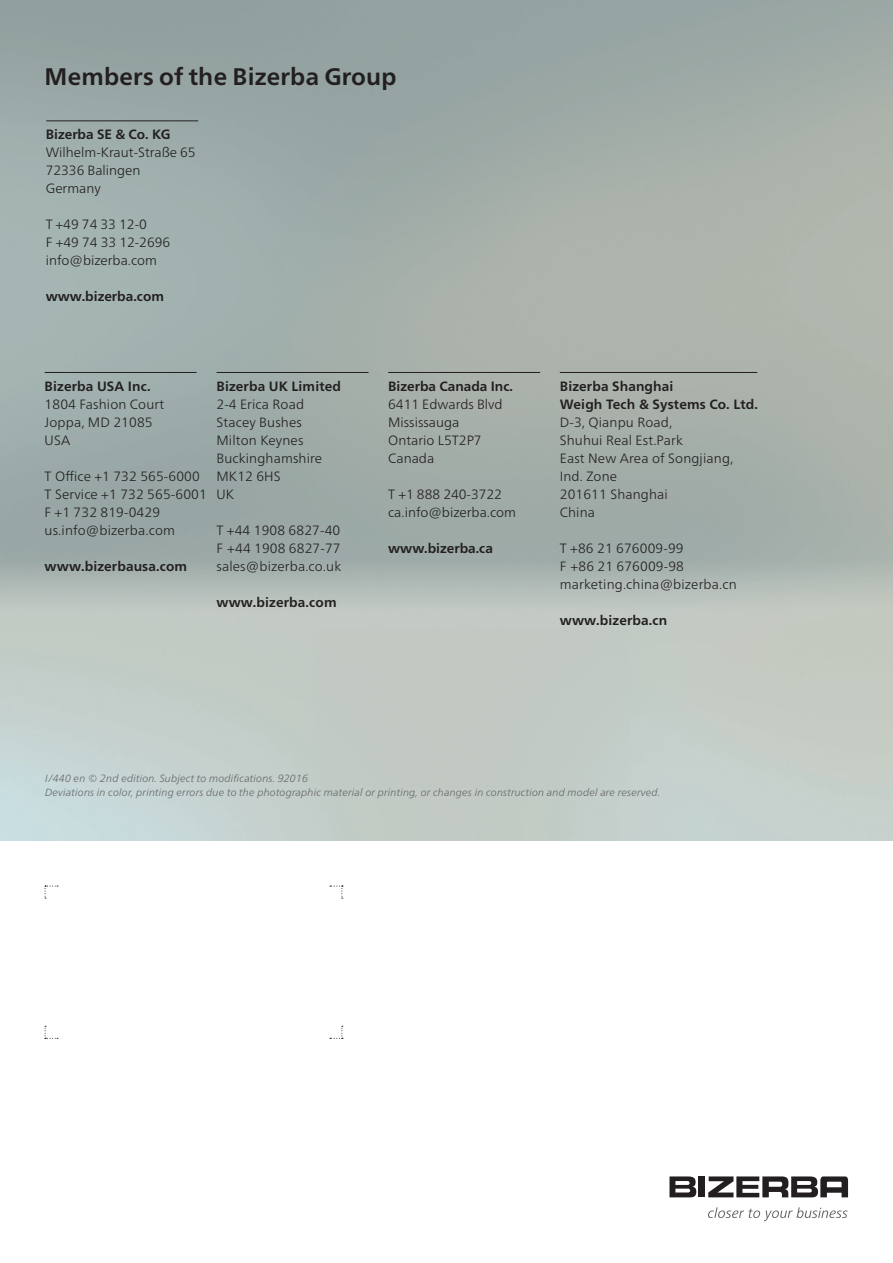
<style>
.page{position:relative;width:893px;height:1263px;background:#fff}
.page>*{position:absolute;margin:0;border:0;box-sizing:border-box;transform-origin:0 0}
.t1{font:700 24px "Neue Frutiger LT Pro";letter-spacing:.01em;color:#231f20}
.t2{font:300 13.5px/18px "Neue Frutiger LT Pro";letter-spacing:.01em;color:#231f20}
.t3{font:700 13.5px/18px "Neue Frutiger LT Pro";letter-spacing:.01em;color:#231f20}
.t4{font:italic 300 10.5px/13.5px "Neue Frutiger LT Pro";letter-spacing:.01em;color:#636466}
</style>
<div class="page">
<img style="left:0;top:0;width:893px;height:841px">
<svg style="left:45px;top:886px;width:13px;height:13px"></svg>
<svg style="left:330px;top:1026px;width:13px;height:13px"></svg>
<svg style="left:45px;top:1026px;width:13px;height:13px"></svg>
<svg style="left:330px;top:886px;width:13px;height:13px"></svg>
<svg style="left:708px;top:1176px;width:140px;height:21px"></svg>
<div style="left:699px;top:1176px;width:6px;height:21px;background:#231f20"></div>
<svg style="left:669px;top:1176px;width:27px;height:21px"></svg>
<svg style="left:708px;top:1207px;width:139px;height:14px"></svg>
<hr style="left:45px;top:372px;width:152px;height:1px;background:#231f20">
<hr style="left:388px;top:372px;width:152px;height:1px;background:#231f20">
<hr style="left:217px;top:372px;width:151px;height:1px;background:#231f20">
<hr style="left:46px;top:120px;width:152px;height:1px;background:#231f20">
<hr style="left:560px;top:372px;width:197px;height:1px;background:#231f20">
<h1 class="t1" style="left:45px;top:67px;width:354px">Members of the Bizerba Group</h1>
<p class="t3" style="left:46px;top:127px;width:126px">Bizerba SE &amp; Co. KG</p>
<p class="t2" style="left:46px;top:145px;width:151px">Wilhelm-Kraut-Straße 65<br>72336 Balingen<br>Germany</p>
<p class="t2" style="left:46px;top:217px;width:126px">T +49 74 33 12-0<br>F +49 74 33 12-2696 info@bizerba.com</p>
<p class="t3" style="left:46px;top:289px;width:120px">www.bizerba.com</p>
<p class="t3" style="left:45px;top:378px;width:108px">Bizerba USA Inc.</p>
<p class="t2" style="left:45px;top:396px;width:121px">1804 Fashion Court<br>Joppa, MD 21085<br>USA</p>
<p class="t2" style="left:45px;top:468px;width:164px">T Office +1 732 565-6000<br>T Service +1 732 565-6001<br>F +1 732 819-0429 us.info@bizerba.com</p>
<p class="t3" style="left:45px;top:558px;width:144px">www.bizerbausa.com</p>
<p class="t3" style="left:216px;top:378px;width:126px">Bizerba UK Limited</p>
<p class="t2" style="left:216px;top:396px;width:107px">2-4 Erica Road<br>Stacey Bushes<br>Milton Keynes<br>Buckinghamshire<br>MK12 6HS<br>UK</p>
<p class="t2" style="left:216px;top:522px;width:126px;text-align:justify">T +44 1908 6827-40<br>F +44 1908 6827-77 sales@bizerba.co.uk</p>
<p class="t3" style="left:216px;top:594px;width:122px">www.bizerba.com</p>
<p class="t3" style="left:388px;top:378px;width:126px">Bizerba Canada Inc.</p>
<p class="t2" style="left:388px;top:396px;width:116px">6411 Edwards Blvd<br>Mississauga<br>Ontario L5T2P7<br>Canada</p>
<p class="t2" style="left:388px;top:486px;width:129px">T +1 888 240-3722 ca.info@bizerba.com</p>
<p class="t3" style="left:388px;top:540px;width:106px">www.bizerba.ca</p>
<p class="t3" style="left:560px;top:378px;width:200px">Bizerba Shanghai<br>Weigh Tech &amp; Systems Co. Ltd.</p>
<p class="t2" style="left:560px;top:414px;width:175px">D-3, Qianpu Road,<br>Shuhui Real Est.Park<br>East New Area of Songjiang,<br>Ind. Zone<br>201611 Shanghai<br>China</p>
<p class="t2" style="left:560px;top:540px;width:178px">T +86 21 676009-99<br>F +86 21 676009-98 marketing.china@bizerba.cn</p>
<p class="t3" style="left:560px;top:612px;width:109px">www.bizerba.cn</p>
<p class="t4" style="left:45px;top:772px;width:617px">I/440 en © 2nd edition. Subject to modifications. 92016<br>Deviations in color, printing errors due to the photographic material or printing, or changes in construction and model are reserved.</p>
</div>
